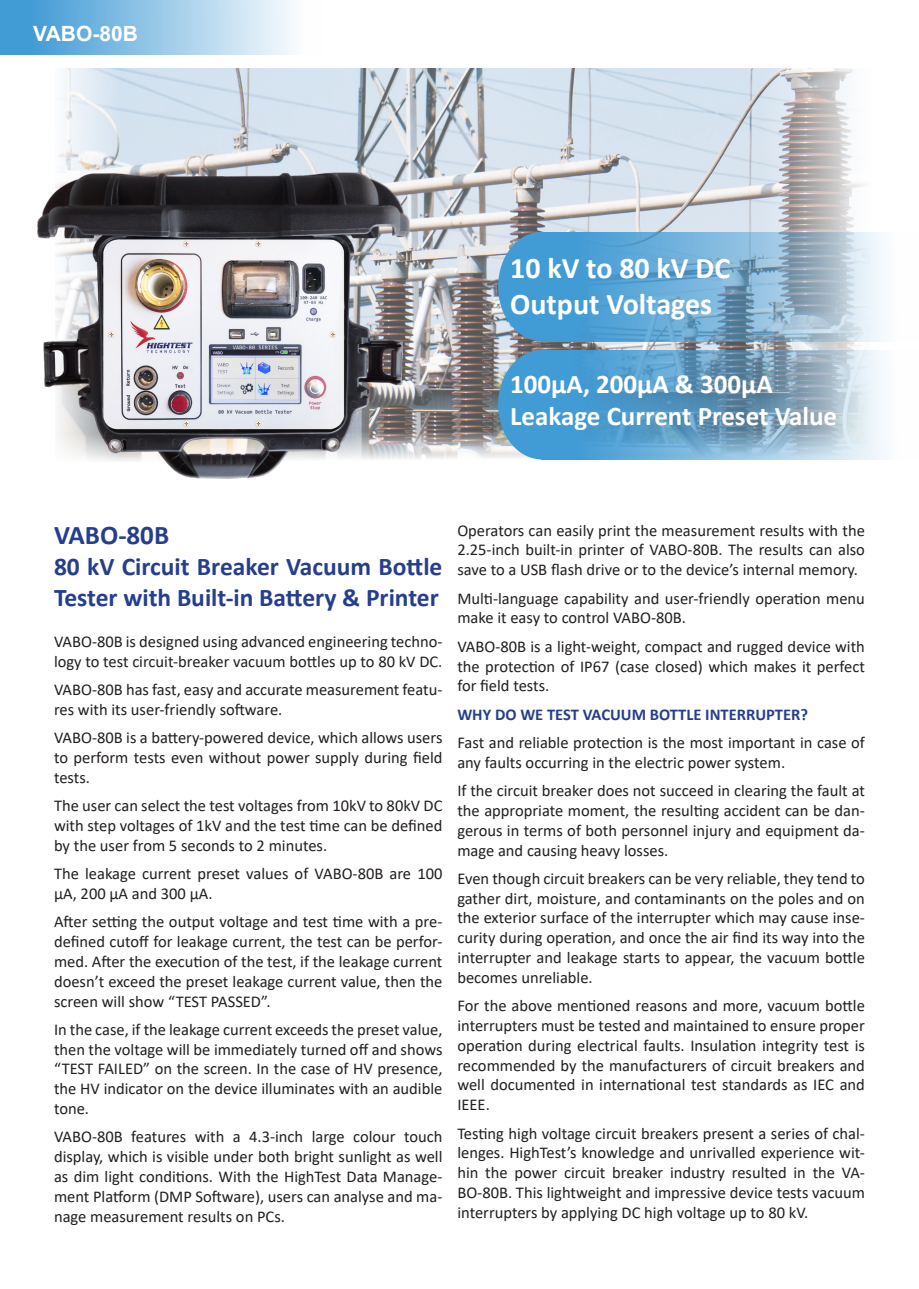
<style>
.page{position:relative;width:919px;height:1289px;background:#fff}
.page>*{position:absolute;margin:0;border:0;box-sizing:border-box;transform-origin:0 0}
.t1{font:700 30px "Calibri";color:#fff}
.t2{font:700 27px "Calibri";color:#fff}
.t3{font:700 27px "Calibri";color:#253f8e}
.t4{font:700 25.5px/30.6px "Calibri";color:#253f8e}
.t5{font:700 21px "Arial";color:#fff}
.t6{font:16.5px/19.8px "Calibri";color:#231f20;text-align:justify}
.t7{font:700 16.5px "Calibri";color:#253f8e}
</style>
<div class="page">
<div style="left:0;top:0;width:323px;height:54px;background:linear-gradient(to right,#3193d1,#fff)"></div>
<img style="left:123px;top:68px;width:631px;height:333px">
<div style="left:0;top:68px;width:123px;height:415px;background:linear-gradient(to right,#fff,#d9e4ef)"></div>
<svg style="left:754px;top:68px;width:130px;height:282px"></svg>
<svg style="left:0;top:401px;width:884px;height:82px"></svg>
<img style="left:33px;top:156px;width:382px;height:327px">
<svg style="left:547px;top:232px;width:337px;height:109px;background:#84b4d4"></svg>
<div style="left:498px;top:232px;width:87px;height:109px;background:#419bd5;border-radius:50%"></div>
<svg style="left:547px;top:350px;width:337px;height:109px;background:#7dabc9"></svg>
<div style="left:498px;top:350px;width:87px;height:109px;background:#419bd5;border-radius:50%"></div>
<p class="t5" style="left:33px;top:19px;width:106px">VABO-80B</p>
<p class="t1" style="left:510px;top:247px;width:222px">10 kV to 80 kV DC</p>
<p class="t1" style="left:510px;top:283px;width:203px">Output Voltages</p>
<p class="t2" style="left:510px;top:365px;width:264px">100µA, 200µA &amp; 300µA</p>
<p class="t2" style="left:510px;top:397px;width:328px">Leakage Current Preset Value</p>
<p class="t3" style="left:54px;top:516px;width:117px">VABO-80B</p>
<p class="t4" style="left:54px;top:551px;width:390px">80 kV Circuit Breaker Vacuum Bottle<br>Tester with Built-in Battery &amp; Printer</p>
<p class="t6" style="left:54px;top:631px;width:390px">VABO-80B is designed using advanced engineering techno&shy;logy to test circuit-breaker vacuum bottles up to 80 kV DC.</p>
<p class="t6" style="left:54px;top:679px;width:390px">VABO-80B has fast, easy and accurate measurement featu&shy;res with its user-friendly software.</p>
<p class="t6" style="left:54px;top:727px;width:390px">VABO-80B is a battery-powered device, which allows users to perform tests even without power supply during field tests.</p>
<p class="t6" style="left:54px;top:795px;width:390px">The user can select the test voltages from 10kV to 80kV DC with step voltages of 1kV and the test time can be defined by the user from 5 seconds to 2 minutes.</p>
<p class="t6" style="left:54px;top:863px;width:390px">The leakage current preset values of VABO-80B are 100 µA, 200 µA and 300 µA.</p>
<p class="t6" style="left:54px;top:911px;width:390px">After setting the output voltage and test time with a pre&shy;defined cutoff for leakage current, the test can be perfor&shy;med. After the execution of the test, if the leakage current doesn’t exceed the preset leakage current value, then the screen will show “TEST PASSED”.</p>
<p class="t6" style="left:54px;top:1019px;width:390px">In the case, if the leakage current exceeds the preset value, then the voltage will be immediately turned off and shows “TEST FAILED” on the screen. In the case of HV presence, the HV indicator on the device illuminates with an audible tone.</p>
<p class="t6" style="left:54px;top:1126px;width:390px">VABO-80B features with a 4.3-inch large colour touch display, which is visible under both bright sunlight as well as dim light conditions. With the HighTest Data Manage&shy;ment Platform (DMP Software), users can analyse and ma&shy;nage measurement results on PCs.</p>
<p class="t6" style="left:457px;top:520px;width:409px">Operators can easily print the measurement results with the 2.25-inch built-in printer of VABO-80B. The results can also save to a USB flash drive or to the device’s internal memory.</p>
<p class="t6" style="left:457px;top:587px;width:409px">Multi-language capability and user-friendly operation menu make it easy to control VABO-80B.</p>
<p class="t6" style="left:457px;top:636px;width:409px">VABO-80B is a light-weight, compact and rugged device with the protection of IP67 (case closed) which makes it perfect for field tests.</p>
<p class="t7" style="left:457px;top:702px;width:352px">WHY DO WE TEST VACUUM BOTTLE INTERRUPTER?</p>
<p class="t6" style="left:457px;top:732px;width:409px">Fast and reliable protection is the most important in case of any faults occurring in the electric power system.</p>
<p class="t6" style="left:457px;top:780px;width:409px">If the circuit breaker does not succeed in clearing the fault at the appropriate moment, the resulting accident can be dan&shy;gerous in terms of both personnel injury and equipment da&shy;mage and causing heavy losses.</p>
<p class="t6" style="left:457px;top:868px;width:409px">Even though circuit breakers can be very reliable, they tend to gather dirt, moisture, and contaminants on the poles and on the exterior surface of the interrupter which may cause inse&shy;curity during operation, and once the air find its way into the interrupter and leakage starts to appear, the vacuum bottle becomes unreliable.</p>
<p class="t6" style="left:457px;top:995px;width:409px">For the above mentioned reasons and more, vacuum bottle interrupters must be tested and maintained to ensure proper operation during electrical faults. Insulation integrity test is recommended by the manufacturers of circuit breakers and well documented in international test standards as IEC and IEEE.</p>
<p class="t6" style="left:457px;top:1122px;width:409px">Testing high voltage circuit breakers present a series of chal&shy;lenges. HighTest’s knowledge and unrivalled experience wit&shy;hin the power circuit breaker industry resulted in the VA-BO-80B. This lightweight and impressive device tests vacuum interrupters by applying DC high voltage up to 80 kV.</p>
</div>
